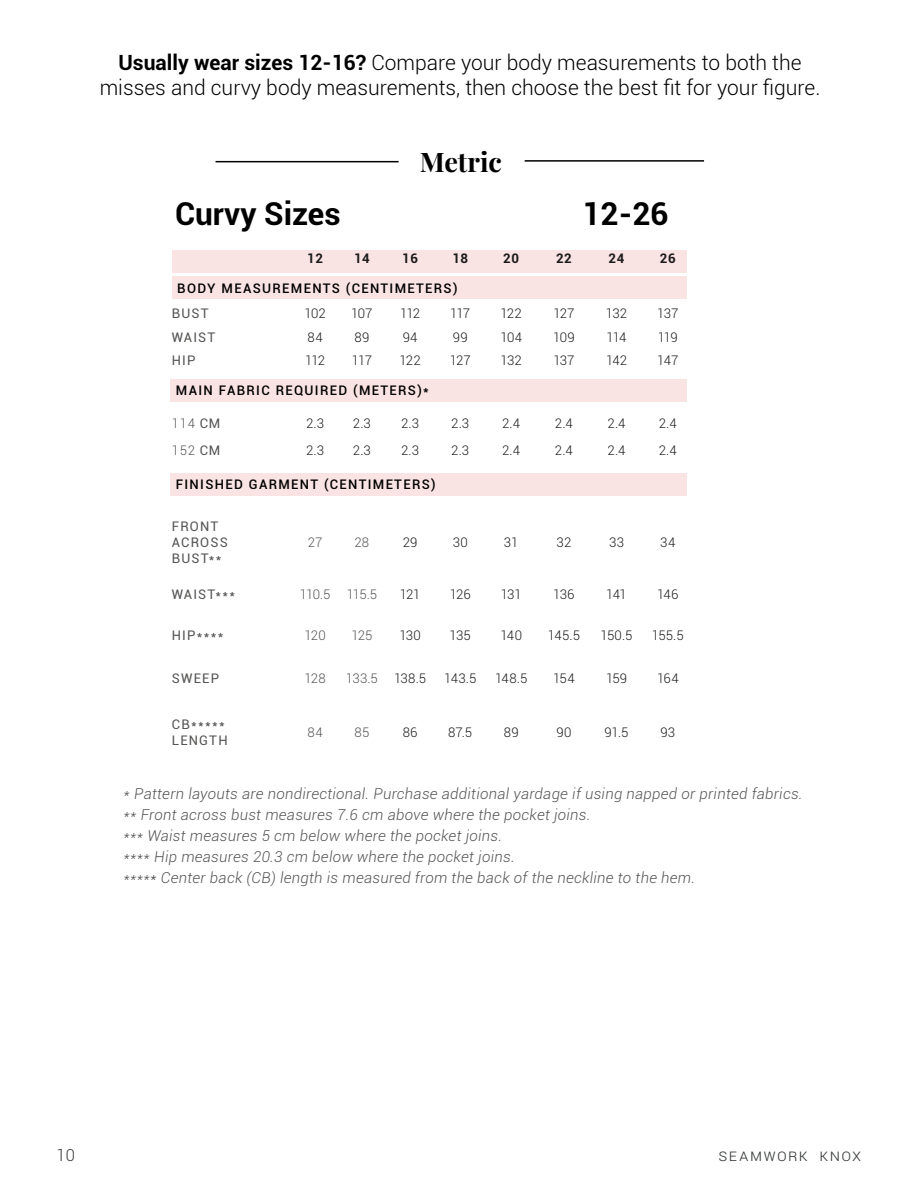
<style>
.page{position:relative;width:918px;height:1188px;background:#fff}
.page>*{position:absolute;margin:0;border:0;box-sizing:border-box;transform-origin:0 0}
.t1{font:700 31.5px "Roboto";color:#000}
.t2{font:700 27px "Playfair Display";color:#000}
.t3{font:300 21px/25.2px "Roboto";color:#000;text-align:center}
.t4{font:300 16.5px "Roboto";letter-spacing:.08em;color:#393b3c}
.t5{font:italic 300 15px/21px "Roboto";letter-spacing:.02em;color:#545352}
.t6{font:300 13.2px "Roboto";letter-spacing:-.02em;color:#1a1a1a}
.t7{font:500 13.2px "Roboto";letter-spacing:.1em;color:#000}
.t8{font:13.2px/15.9px "Roboto";letter-spacing:.085em;color:#545352}
.t9{font:300 13.2px "Roboto";color:#545352}
.t10{font:700 13.2px "Roboto";letter-spacing:.05em;color:#1a1a1a}
.s1{font-weight:700}
.s2{font-weight:400}
.s3{color:#1a1a1a}
.s4{color:#413f3f}
</style>
<div class="page">
<div style="left:172px;top:277px;width:515px;height:22px;background:#fae4e3"></div>
<div style="left:171px;top:380px;width:516px;height:22px;background:#fae4e3"></div>
<div style="left:172px;top:250px;width:515px;height:23px;background:#fae4e3"></div>
<div style="left:171px;top:473px;width:516px;height:23px;background:#fae4e3"></div>
<hr style="left:216px;top:161px;width:183px;height:1px;background:#000">
<hr style="left:525px;top:160px;width:179px;height:2px;background:#000">
<h3 class="t3" style="left:100px;top:49px;width:722px"><span class="s1">Usually wear sizes 12-16?</span> Compare your body measurements to both the misses and curvy body measurements, then choose the best fit for your figure.</h3>
<h2 class="t2" style="left:420px;top:141px;width:84px">Metric</h2>
<h1 class="t1" style="left:175px;top:192px;width:167px">Curvy Sizes</h1>
<h1 class="t1" style="left:583px;top:192px;width:88px">12-26</h1>
<p class="t10" style="left:307px;top:249px;width:17px">12</p>
<p class="t10" style="left:354px;top:249px;width:17px">14</p>
<p class="t10" style="left:402px;top:249px;width:17px">16</p>
<p class="t10" style="left:452px;top:249px;width:17px">18</p>
<p class="t10" style="left:503px;top:249px;width:17px">20</p>
<p class="t10" style="left:556px;top:249px;width:17px">22</p>
<p class="t10" style="left:609px;top:249px;width:17px">24</p>
<p class="t10" style="left:660px;top:249px;width:17px">26</p>
<p class="t7" style="left:177px;top:279px;width:282px">BODY MEASUREMENTS (CENTIMETERS)</p>
<p class="t8" style="left:172px;top:305px;width:38px">BUST</p>
<p class="t6" style="left:304px;top:305px;width:23px">102</p>
<p class="t6" style="left:351px;top:305px;width:23px">107</p>
<p class="t6" style="left:400px;top:305px;width:21px">112</p>
<p class="t6" style="left:450px;top:305px;width:22px">117</p>
<p class="t6" style="left:501px;top:305px;width:23px">122</p>
<p class="t6" style="left:553px;top:305px;width:23px">127</p>
<p class="t6" style="left:606px;top:305px;width:23px">132</p>
<p class="t6" style="left:657px;top:305px;width:23px">137</p>
<p class="t8" style="left:172px;top:329px;width:45px">WAIST</p>
<p class="t6" style="left:308px;top:328px;width:17px">84</p>
<p class="t6" style="left:355px;top:328px;width:16px">89</p>
<p class="t6" style="left:403px;top:328px;width:16px">94</p>
<p class="t6" style="left:453px;top:328px;width:16px">99</p>
<p class="t6" style="left:500px;top:328px;width:23px">104</p>
<p class="t6" style="left:553px;top:328px;width:23px">109</p>
<p class="t6" style="left:606px;top:328px;width:22px">114</p>
<p class="t6" style="left:658px;top:328px;width:22px">119</p>
<p class="t8" style="left:172px;top:352px;width:25px">HIP</p>
<p class="t6" style="left:305px;top:351px;width:21px">112</p>
<p class="t6" style="left:352px;top:351px;width:22px">117</p>
<p class="t6" style="left:400px;top:351px;width:23px">122</p>
<p class="t6" style="left:450px;top:351px;width:23px">127</p>
<p class="t6" style="left:501px;top:351px;width:23px">132</p>
<p class="t6" style="left:553px;top:351px;width:23px">137</p>
<p class="t6" style="left:606px;top:351px;width:22px">142</p>
<p class="t6" style="left:657px;top:351px;width:23px">147</p>
<p class="t7" style="left:176px;top:381px;width:255px">MAIN FABRIC REQUIRED (METERS)*</p>
<p class="t9" style="left:172px;top:414px;width:50px">114 <span class="s2">CM</span></p>
<p class="t6" style="left:306px;top:414px;width:20px">2.3</p>
<p class="t6" style="left:353px;top:414px;width:20px">2.3</p>
<p class="t6" style="left:401px;top:414px;width:20px">2.3</p>
<p class="t6" style="left:451px;top:414px;width:20px">2.3</p>
<p class="t6" style="left:502px;top:414px;width:19px">2.4</p>
<p class="t6" style="left:555px;top:414px;width:19px">2.4</p>
<p class="t6" style="left:608px;top:414px;width:19px">2.4</p>
<p class="t6" style="left:659px;top:414px;width:19px">2.4</p>
<p class="t9" style="left:172px;top:441px;width:50px">152 <span class="s2">CM</span></p>
<p class="t6" style="left:306px;top:441px;width:20px">2.3</p>
<p class="t6" style="left:353px;top:441px;width:20px">2.3</p>
<p class="t6" style="left:401px;top:441px;width:20px">2.3</p>
<p class="t6" style="left:451px;top:441px;width:20px">2.3</p>
<p class="t6" style="left:502px;top:441px;width:19px">2.4</p>
<p class="t6" style="left:555px;top:441px;width:19px">2.4</p>
<p class="t6" style="left:608px;top:441px;width:19px">2.4</p>
<p class="t6" style="left:659px;top:441px;width:19px">2.4</p>
<p class="t7" style="left:176px;top:475px;width:261px">FINISHED GARMENT (CENTIMETERS)</p>
<p class="t8" style="left:172px;top:518px;width:57px">FRONT<br>ACROSS<br>BUST**</p>
<p class="t9" style="left:308px;top:533px;width:16px">27</p>
<p class="t9" style="left:355px;top:533px;width:16px">28</p>
<p class="t6" style="left:403px;top:533px;width:16px">29</p>
<p class="t6" style="left:453px;top:533px;width:16px">30</p>
<p class="t6" style="left:504px;top:533px;width:16px">31</p>
<p class="t6" style="left:557px;top:533px;width:16px">32</p>
<p class="t6" style="left:609px;top:533px;width:16px">33</p>
<p class="t6" style="left:660px;top:533px;width:17px">34</p>
<p class="t8" style="left:172px;top:586px;width:65px">WAIST***</p>
<p class="t9" style="left:300px;top:586px;width:79px">110.5 115.5</p>
<p class="t6" style="left:400px;top:586px;width:22px">121</p>
<p class="t6" style="left:450px;top:586px;width:23px">126</p>
<p class="t6" style="left:501px;top:586px;width:22px">131</p>
<p class="t6" style="left:553px;top:586px;width:23px">136</p>
<p class="t6" style="left:606px;top:586px;width:22px">141</p>
<p class="t6" style="left:657px;top:586px;width:23px">146</p>
<p class="t8" style="left:172px;top:627px;width:53px">HIP****</p>
<p class="t9" style="left:305px;top:626px;width:23px">120</p>
<p class="t9" style="left:351px;top:626px;width:22px">125</p>
<p class="t6" style="left:399px;top:626px;width:23px">130</p>
<p class="t6" style="left:450px;top:626px;width:23px">135</p>
<p class="t6" style="left:500px;top:626px;width:23px">140</p>
<p class="t6" style="left:548px;top:626px;width:34px">145.5</p>
<p class="t6" style="left:601px;top:626px;width:33px">150.5</p>
<p class="t6" style="left:652px;top:626px;width:33px">155.5</p>
<p class="t8" style="left:172px;top:670px;width:49px">SWEEP</p>
<p class="t9" style="left:305px;top:669px;width:23px">128</p>
<p class="t9" style="left:346px;top:669px;width:82px">133.5 <span class="s3">138.5</span></p>
<p class="t6" style="left:444px;top:669px;width:34px">143.5</p>
<p class="t6" style="left:495px;top:669px;width:34px">148.5</p>
<p class="t6" style="left:553px;top:669px;width:23px">154</p>
<p class="t6" style="left:606px;top:669px;width:23px">159</p>
<p class="t6" style="left:657px;top:669px;width:23px">164</p>
<p class="t8" style="left:172px;top:716px;width:57px">CB*****<br>LENGTH</p>
<p class="t9" style="left:308px;top:723px;width:17px">84</p>
<p class="t9" style="left:355px;top:723px;width:16px">85</p>
<p class="t6" style="left:403px;top:723px;width:16px">86</p>
<p class="t6" style="left:448px;top:723px;width:26px">87.5</p>
<p class="t6" style="left:504px;top:723px;width:16px">89</p>
<p class="t6" style="left:556px;top:723px;width:16px">90</p>
<p class="t6" style="left:605px;top:723px;width:25px">91.5</p>
<p class="t6" style="left:660px;top:723px;width:16px">93</p>
<p class="t5" style="left:124px;top:782px;width:680px">* Pattern layouts are nondirectional. Purchase additional yardage if using napped or printed fabrics. ** Front across bust measures 7.6 cm above where the pocket joins.<br>*** Waist measures 5 cm below where the pocket joins.<br>**** Hip measures 20.3 cm below where the pocket joins.<br>****<span class="s4">*</span> Center back (CB) length is measured from the back of the neckline to the hem.</p>
<p class="t4" style="left:57px;top:1143px;width:20px">10</p>
<p class="t4" style="left:719px;top:1143px;width:144px">Seamwork Knox</p>
</div>
